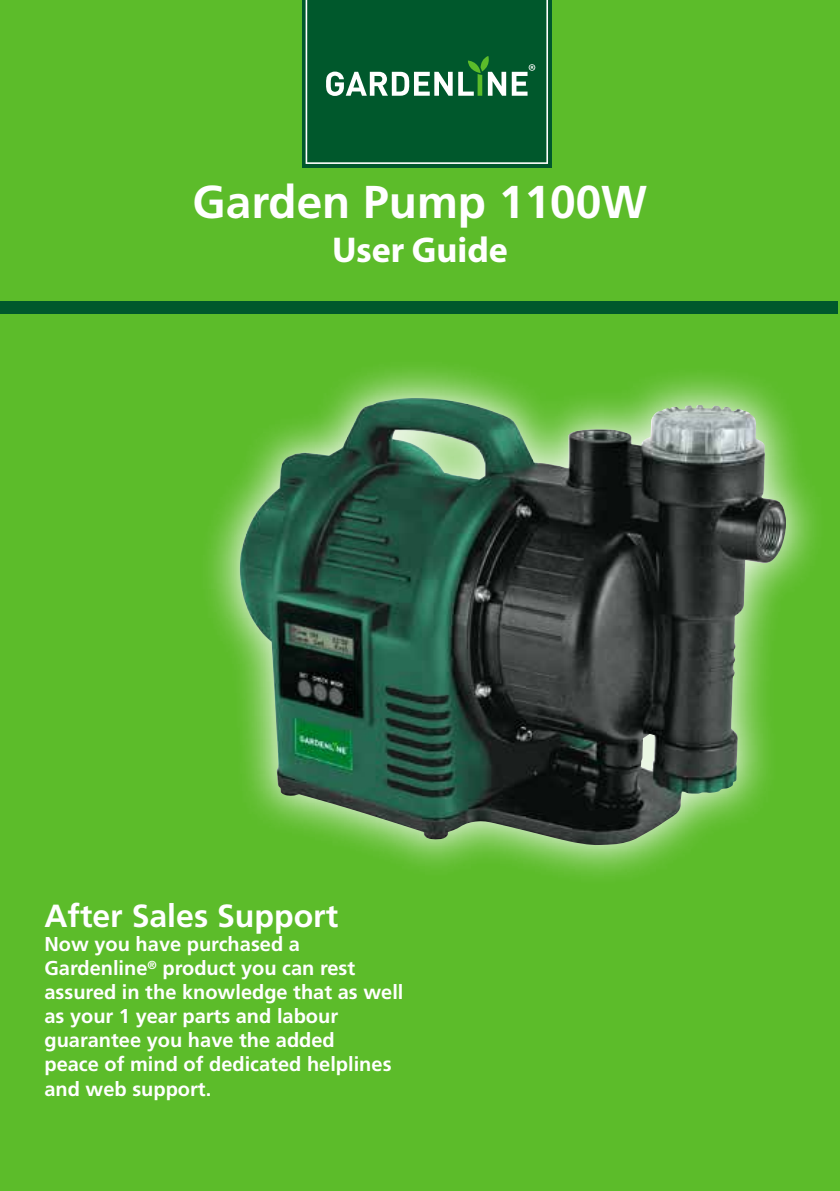
<style>
.page{position:relative;width:840px;height:1191px;background:#fff}
.page>*{position:absolute;margin:0;border:0;box-sizing:border-box;transform-origin:0 0}
.t1{font:700 46px "Frutiger LT Std";color:#fff}
.t2{font:700 36px "Myriad Pro";color:#fff}
.t3{font:700 32px "Frutiger LT Std";color:#fff}
.t4{font:700 20px/24px "Frutiger LT Std";color:#fff}
</style>
<div class="page">
<div style="left:0;top:0;width:839px;height:1191px;background:#5cbc2a"></div>
<div style="left:302px;top:0;width:249px;height:167px;background:#00582c"></div>
<svg style="left:305px;top:0;width:242px;height:164px"></svg>
<div style="left:0;top:302px;width:837px;height:12px;background:#00582c"></div>
<div style="left:199px;top:356px;width:627px;height:530px;background:#fff;opacity:.9"></div>
<img style="left:240px;top:398px;width:531px;height:447px">
<h1 class="t1" style="left:192px;top:175px;width:456px">Garden Pump 1100W</h1>
<h2 class="t2" style="left:332px;top:226px;width:177px">User Guide</h2>
<h3 class="t3" style="left:44px;top:897px;width:295px">After Sales Support</h3>
<p class="t4" style="left:44px;top:932px;width:360px">Now you have purchased a<br>Gardenline<sup>®</sup> product you can rest assured in the knowledge that as well as your 1 year parts and labour guarantee you have the added<br>peace of mind of dedicated helplines and web support.</p>
</div>
